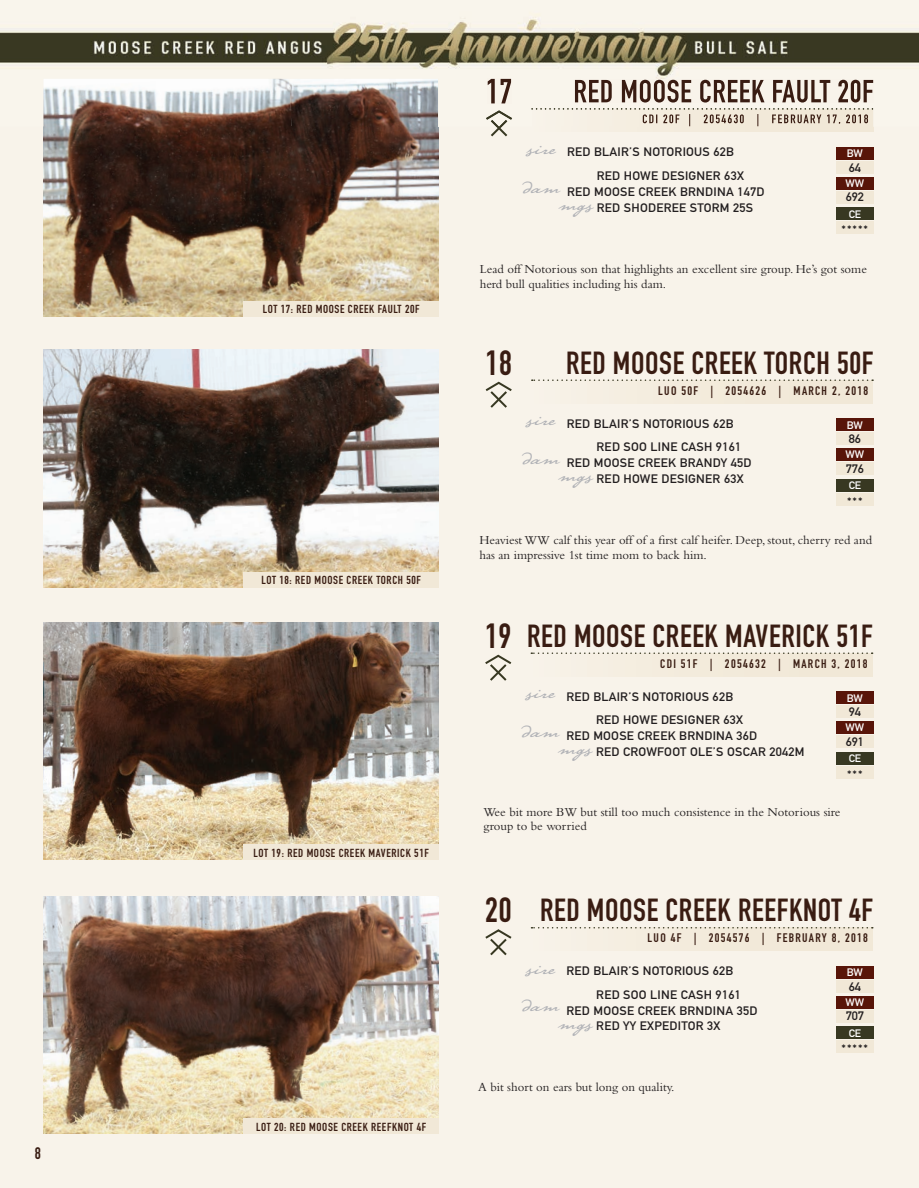
<style>
.page{position:relative;width:919px;height:1188px;background:#fff}
.page>*{position:absolute;margin:0;border:0;box-sizing:border-box;transform-origin:0 0}
.t1{font:34.5px "DIN Engschrift Std";color:#391c12}
.t2{font:31.5px "DIN Engschrift Std";letter-spacing:.02em;color:#391c12}
.t3{font:17.55px/17.5px "Beaurencourt FY";letter-spacing:.025em;color:#b2b3b7;scale:1.11 1}
.t4{font:16.5px "DIN Engschrift Std";color:#391c12}
.t5{font:12.75px/14.2px "Bembo";color:#231f20}
.t6{font:12.3px "DIN Engschrift Std";letter-spacing:.1em;color:#391c12;scale:1.04 1}
.t7{font:12.15px "DIN Mittelschrift Std";letter-spacing:.02em;color:#231f20;scale:1.05 1}
.t8{font:11.55px "DIN Engschrift Std";letter-spacing:.05em;color:#391c12;scale:1.04 1}
.t9{font:10.65px "DIN Mittelschrift Std";letter-spacing:-.025em;color:#fff;scale:1.05 1}
</style>
<div class="page">
<div style="left:0;top:0;width:918px;height:1188px;background:#f8f3ea"></div>
<svg style="left:637px;top:127px;width:235px;height:5px"></svg>
<div style="left:835px;top:147px;width:38px;height:12px;background:#581509"></div>
<div style="left:835px;top:177px;width:38px;height:12px;background:#581509"></div>
<div style="left:835px;top:161px;width:38px;height:13px;background:#f1e8d7"></div>
<div style="left:835px;top:191px;width:38px;height:13px;background:#f1e8d7"></div>
<div style="left:835px;top:208px;width:38px;height:12px;background:#383822"></div>
<div style="left:835px;top:222px;width:38px;height:12px;background:#f1e8d7"></div>
<img style="left:43px;top:127px;width:395px;height:189px">
<div style="left:243px;top:301px;width:196px;height:15px;background:#f1e8d7"></div>
<div style="left:531px;top:380px;width:341px;height:23px;background:linear-gradient(to right,#f7f1e7,#f0e6d4)"></div>
<svg style="left:485px;top:381px;width:27px;height:27px"></svg>
<svg style="left:531px;top:379px;width:341px;height:2px"></svg>
<img style="left:43px;top:350px;width:395px;height:237px">
<div style="left:243px;top:572px;width:196px;height:15px;background:#f1e8d7"></div>
<div style="left:531px;top:653px;width:341px;height:23px;background:linear-gradient(to right,#f7f1e6,#f0e6d4)"></div>
<svg style="left:485px;top:654px;width:27px;height:27px"></svg>
<svg style="left:531px;top:652px;width:341px;height:2px"></svg>
<img style="left:43px;top:622px;width:395px;height:238px">
<div style="left:243px;top:844px;width:196px;height:16px;background:#f1e8d7"></div>
<div style="left:531px;top:928px;width:341px;height:22px;background:linear-gradient(to right,#f7f1e7,#f0e6d4)"></div>
<svg style="left:485px;top:929px;width:27px;height:27px"></svg>
<svg style="left:531px;top:927px;width:341px;height:1px"></svg>
<img style="left:43px;top:896px;width:395px;height:238px">
<div style="left:243px;top:1118px;width:196px;height:16px;background:#f1e8d7"></div>
<div style="left:835px;top:419px;width:38px;height:12px;background:#581509"></div>
<div style="left:835px;top:448px;width:38px;height:12px;background:#581509"></div>
<div style="left:835px;top:432px;width:38px;height:13px;background:#f1e8d7"></div>
<div style="left:835px;top:462px;width:38px;height:13px;background:#f1e8d7"></div>
<div style="left:835px;top:479px;width:38px;height:12px;background:#383822"></div>
<div style="left:835px;top:493px;width:38px;height:13px;background:#f1e8d7"></div>
<div style="left:835px;top:692px;width:38px;height:12px;background:#581509"></div>
<div style="left:835px;top:721px;width:38px;height:12px;background:#581509"></div>
<div style="left:835px;top:705px;width:38px;height:13px;background:#f1e8d7"></div>
<div style="left:835px;top:735px;width:38px;height:13px;background:#f1e8d7"></div>
<div style="left:835px;top:752px;width:38px;height:12px;background:#383822"></div>
<div style="left:835px;top:766px;width:38px;height:13px;background:#f1e8d7"></div>
<div style="left:835px;top:966px;width:38px;height:12px;background:#581509"></div>
<div style="left:835px;top:996px;width:38px;height:12px;background:#581509"></div>
<div style="left:835px;top:980px;width:38px;height:13px;background:#f1e8d7"></div>
<div style="left:835px;top:1010px;width:38px;height:12px;background:#f1e8d7"></div>
<div style="left:835px;top:1027px;width:38px;height:12px;background:#383822"></div>
<div style="left:835px;top:1040px;width:38px;height:13px;background:#f1e8d7"></div>
<img style="left:0;top:19px;width:714px;height:108px">
<img style="left:574px;top:80px;width:298px;height:23px">
<img style="left:631px;top:114px;width:236px;height:12px">
<img style="left:487px;top:79px;width:24px;height:24px">
<svg style="left:486px;top:110px;width:26px;height:26px"></svg>
<img style="left:531px;top:108px;width:341px;height:2px">
<img style="left:43px;top:79px;width:246px;height:48px">
<img style="left:289px;top:79px;width:149px;height:48px">
<h3 class="t4" style="left:35px;top:1143px;width:8px">8</h3>
<p class="t8" style="left:262px;top:303px;width:152px">LOT 17: RED MOOSE CREEK FAULT 20F</p>
<p class="t8" style="left:261px;top:573px;width:155px">LOT 18: RED MOOSE CREEK TORCH 50F</p>
<p class="t8" style="left:253px;top:846px;width:170px">LOT 19: RED MOOSE CREEK MAVERICK 51F</p>
<p class="t8" style="left:256px;top:1120px;width:165px">LOT 20: RED MOOSE CREEK REEFKNOT 4F</p>
<h3 class="t3" style="left:527px;top:139px;width:27px">sire</h3>
<h3 class="t3" style="left:559px;top:178px;width:31px;text-indent:-35px">dam mgs</h3>
<p class="t7" style="left:567px;top:145px;width:160px">RED BLAIR’S NOTORIOUS 62B</p>
<p class="t7" style="left:567px;top:184px;width:189px">RED MOOSE CREEK BRNDINA 147D</p>
<p class="t9" style="left:846px;top:147px;width:17px">BW</p>
<p class="t9" style="left:845px;top:177px;width:19px">WW</p>
<p class="t7" style="left:848px;top:160px;width:13px">64</p>
<p class="t7" style="left:845px;top:190px;width:19px">692</p>
<p class="t9" style="left:848px;top:208px;width:13px">CE</p>
<p class="t7" style="left:841px;top:223px;width:27px">*****</p>
<p class="t5" style="left:479px;top:261px;width:388px;line-height:15px">Lead off Notorious son that highlights an excellent sire group. He’s got some herd bull qualities including his dam.</p>
<p class="t7" style="left:596px;top:169px;width:141px">RED HOWE DESIGNER 63X</p>
<p class="t7" style="left:596px;top:200px;width:150px">RED SHODEREE STORM 25S</p>
<h1 class="t1" style="left:485px;top:342px;width:28px">18</h1>
<h2 class="t2" style="left:566px;top:344px;width:309px">RED MOOSE CREEK TORCH 50F</h2>
<p class="t6" style="left:658px;top:383px;width:203px">LUO 50F | 2054626 | MARCH 2, 2018</p>
<p class="t7" style="left:566px;top:416px;width:160px">RED BLAIR’S NOTORIOUS 62B</p>
<p class="t7" style="left:566px;top:456px;width:177px">RED MOOSE CREEK BRANDY 45D</p>
<h3 class="t3" style="left:526px;top:410px;width:27px">sire</h3>
<h3 class="t3" style="left:558px;top:449px;width:31px;text-indent:-35px">dam mgs</h3>
<p class="t9" style="left:846px;top:419px;width:17px">BW</p>
<p class="t9" style="left:845px;top:448px;width:19px">WW</p>
<p class="t7" style="left:848px;top:432px;width:13px">86</p>
<p class="t7" style="left:845px;top:461px;width:19px">776</p>
<p class="t9" style="left:848px;top:479px;width:13px">CE</p>
<p class="t7" style="left:846px;top:494px;width:16px">***</p>
<p class="t7" style="left:596px;top:440px;width:139px">RED SOO LINE CASH 9161</p>
<p class="t7" style="left:596px;top:471px;width:141px">RED HOWE DESIGNER 63X</p>
<p class="t5" style="left:479px;top:533px;width:394px">Heaviest WW calf this year off of a first calf heifer. Deep, stout, cherry red and has an impressive 1st time mom to back him.</p>
<h1 class="t1" style="left:485px;top:615px;width:28px">19</h1>
<h2 class="t2" style="left:527px;top:617px;width:347px">RED MOOSE CREEK MAVERICK 51F</h2>
<p class="t6" style="left:660px;top:656px;width:201px">CDI 51F | 2054632 | MARCH 3, 2018</p>
<p class="t7" style="left:566px;top:689px;width:160px">RED BLAIR’S NOTORIOUS 62B</p>
<p class="t7" style="left:566px;top:729px;width:183px">RED MOOSE CREEK BRNDINA 36D</p>
<h3 class="t3" style="left:526px;top:683px;width:27px">sire</h3>
<h3 class="t3" style="left:558px;top:722px;width:31px;text-indent:-35px">dam mgs</h3>
<p class="t9" style="left:846px;top:692px;width:17px">BW</p>
<p class="t9" style="left:845px;top:721px;width:19px">WW</p>
<p class="t7" style="left:848px;top:705px;width:13px">94</p>
<p class="t7" style="left:845px;top:734px;width:19px">691</p>
<p class="t9" style="left:848px;top:752px;width:13px">CE</p>
<p class="t7" style="left:846px;top:767px;width:16px">***</p>
<p class="t7" style="left:596px;top:713px;width:141px">RED HOWE DESIGNER 63X</p>
<p class="t7" style="left:596px;top:744px;width:200px">RED CROWFOOT OLE’S OSCAR 2042M</p>
<p class="t5" style="left:483px;top:804px;width:358px">Wee bit more BW but still too much consistence in the Notorious sire group to be worried</p>
<h1 class="t1" style="left:485px;top:890px;width:28px">20</h1>
<h2 class="t2" style="left:540px;top:892px;width:334px">RED MOOSE CREEK REEFKNOT 4F</h2>
<p class="t6" style="left:647px;top:930px;width:213px">LUO 4F | 2054576 | FEBRUARY 8, 2018</p>
<p class="t7" style="left:566px;top:964px;width:160px">RED BLAIR’S NOTORIOUS 62B</p>
<p class="t7" style="left:566px;top:1003px;width:183px">RED MOOSE CREEK BRNDINA 35D</p>
<h3 class="t3" style="left:523px;top:949px;width:34px;line-height:37.5px">sire dam</h3>
<h3 class="t3" style="left:558px;top:1014px;width:31px">mgs</h3>
<p class="t9" style="left:846px;top:966px;width:17px">BW</p>
<p class="t9" style="left:845px;top:996px;width:19px">WW</p>
<p class="t7" style="left:848px;top:979px;width:13px">64</p>
<p class="t7" style="left:845px;top:1009px;width:19px">707</p>
<p class="t9" style="left:848px;top:1027px;width:13px">CE</p>
<p class="t7" style="left:841px;top:1042px;width:27px">*****</p>
<p class="t7" style="left:596px;top:987px;width:139px">RED SOO LINE CASH 9161</p>
<p class="t7" style="left:596px;top:1019px;width:120px">RED YY EXPEDITOR 3X</p>
<p class="t5" style="left:478px;top:1079px;width:198px">A bit short on ears but long on quality.</p>
</div>
